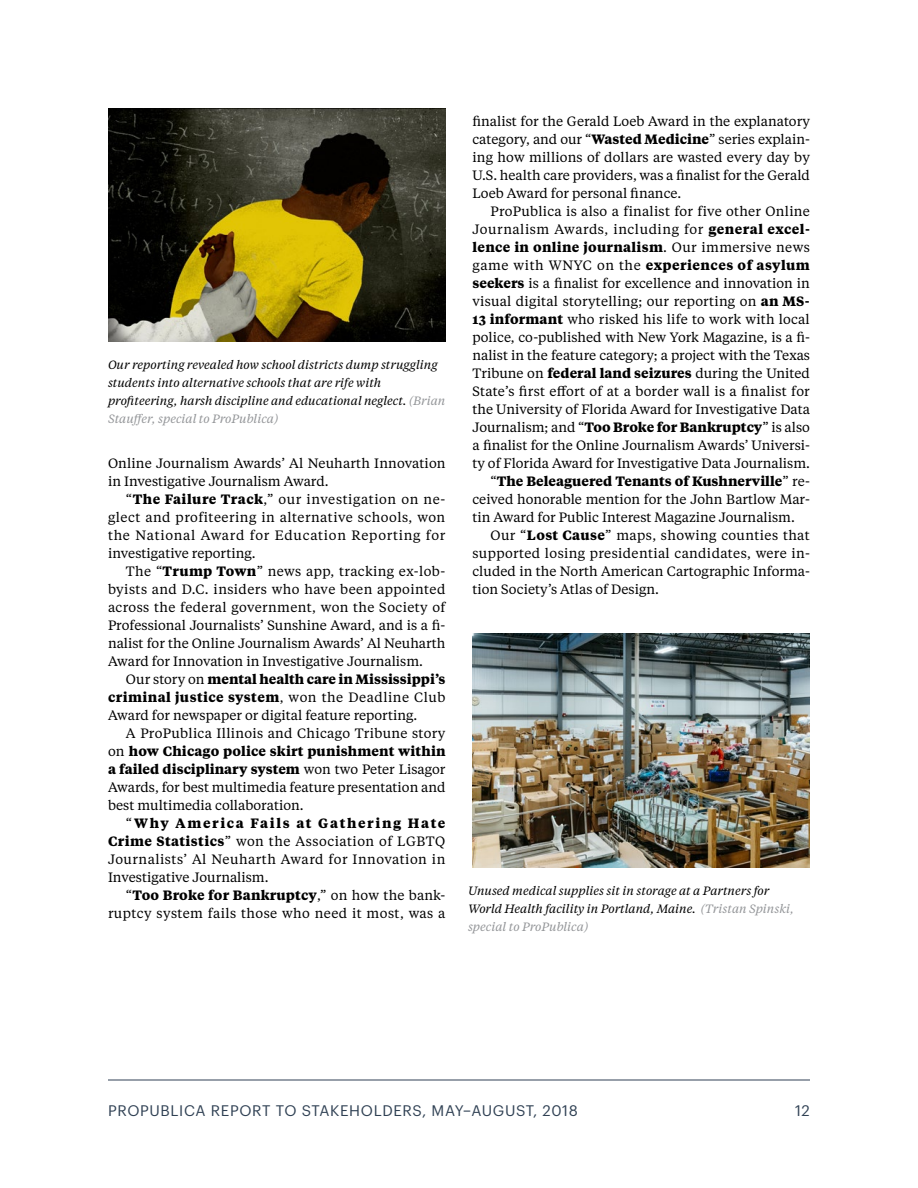
<style>
.page{position:relative;width:918px;height:1188px;background:#fff}
.page>*{position:absolute;margin:0;border:0;box-sizing:border-box;transform-origin:0 0}
.t1{font:15px "Graphik";letter-spacing:.045em;color:#304154}
.t2{font:13.5px/18px "Tiempos Text";color:#000;text-align:justify}
.t3{font:13.5px "Tiempos Text";letter-spacing:.025em;color:#000}
.t4{font:13.5px/18px "Tiempos Text";letter-spacing:.03em;color:#000;text-align:right}
.t5{font:700 13.5px "Tiempos Text";letter-spacing:.02em;color:#000}
.t6{font:13.5px "Tiempos Text";letter-spacing:.04em;color:#000}
.t7{font:700 13.5px "Tiempos Text";color:#000}
.t8{font:italic 12px/18px "Tiempos Text";color:#000}
.s1{color:#939598}
.s2{font-weight:700}
.s3{font-weight:400}
</style>
<div class="page">
<hr style="left:108px;top:1080px;width:702px;height:1px;background:#304154">
<img style="left:108px;top:108px;width:338px;height:234px">
<img style="left:472px;top:634px;width:338px;height:233px">
<p class="t8" style="left:108px;top:355px;width:339px">Our reporting revealed how school districts dump struggling students into alternative schools that are rife with profiteering, harsh discipline and educational neglect. <span class="s1">(Brian Stauffer, special to ProPublica)</span></p>
<p class="t2" style="left:108px;top:454px;width:339px">Online Journalism Awards’ Al Neuharth Innovation in Investigative Journalism Award.</p>
<p class="t2" style="left:108px;top:490px;width:339px;text-indent:18px">“<span class="s2">The Failure Track</span>,” our investigation on ne&shy;glect and profiteering in alternative schools, won the National Award for Education Reporting for investigative reporting.</p>
<p class="t2" style="left:108px;top:562px;width:339px;text-indent:18px">The “<span class="s2">Trump Town</span>” news app, tracking ex-lob&shy;byists and D.C. insiders who have been appointed across the federal government, won the Society of Professional Journalists’ Sunshine Award, and is a fi&shy;nalist for the Online Journalism Awards’ Al Neuharth Award for Innovation in Investigative Journalism.</p>
<p class="t2" style="left:108px;top:670px;width:339px;text-indent:18px">Our story on <span class="s2">mental health care in Mississippi’s criminal justice system</span>, won the Deadline Club Award for newspaper or digital feature reporting.</p>
<p class="t2" style="left:108px;top:724px;width:339px;text-indent:18px">A ProPublica Illinois and Chicago Tribune story on <span class="s2">how Chicago police skirt punishment within a failed disciplinary system</span> won two Peter Lisagor Awards, for best multimedia feature presentation and best multimedia collaboration.</p>
<p class="t2" style="left:108px;top:814px;width:339px;text-indent:18px">“<span class="s2">Why America Fails at Gathering Hate Crime Statistics</span>” won the Association of LGBTQ Journalists’ Al Neuharth Award for Innovation in Investigative Journalism.</p>
<p class="t4" style="left:108px;top:886px;width:339px">“<span class="s2">Too Broke for Bankruptcy</span>,” on how the bank&shy;ruptcy system fails those who need it most, was a</p>
<p class="t2" style="left:473px;top:112px;width:339px">finalist for the Gerald Loeb Award in the explanatory category, and our “<span class="s2">Wasted Medicine</span>” series explain&shy;ing how millions of dollars are wasted every day by U.S. health care providers, was a finalist for the Gerald Loeb Award for personal finance.</p>
<p class="t2" style="left:490px;top:201px;width:321px">ProPublica is also a finalist for five other Online</p>
<p class="t6" style="left:473px;top:220px;width:339px">Journalism Awards, including for <span class="s2">general excel-</span></p>
<p class="t5" style="left:473px;top:238px;width:339px">lence in online journalism<span class="s3">. Our immersive news</span></p>
<p class="t5" style="left:473px;top:256px;width:339px"><span class="s3">game with WNYC on the</span> experiences of asylum</p>
<p class="t2" style="left:473px;top:273px;width:339px"><span class="s2">seekers</span> is a finalist for excellence and innovation in</p>
<p class="t2" style="left:473px;top:291px;width:339px">visual digital storytelling; our reporting on <span class="s2">an MS-</span></p>
<p class="t2" style="left:473px;top:309px;width:339px"><span class="s2">13 informant</span> who risked his life to work with local</p>
<p class="t2" style="left:473px;top:327px;width:339px">police, co-published with New York Magazine, is a fi-</p>
<p class="t2" style="left:473px;top:345px;width:339px">nalist in the feature category; a project with the Texas</p>
<p class="t2" style="left:473px;top:363px;width:339px">Tribune on <span class="s2">federal land seizures</span> during the United</p>
<p class="t2" style="left:473px;top:381px;width:339px">State’s first effort of at a border wall is a finalist for</p>
<p class="t2" style="left:473px;top:399px;width:339px">the University of Florida Award for Investigative Data</p>
<p class="t2" style="left:473px;top:417px;width:339px">Journalism; and “<span class="s2">Too Broke for Bankruptcy</span>” is also</p>
<p class="t2" style="left:473px;top:435px;width:339px">a finalist for the Online Journalism Awards’ Universi-</p>
<p class="t2" style="left:473px;top:453px;width:339px">ty of Florida Award for Investigative Data Journalism.</p>
<p class="t7" style="left:490px;top:471px;width:321px"><span class="s3">“</span>The Beleaguered Tenants of Kushnerville<span class="s3">” re-</span></p>
<p class="t2" style="left:473px;top:489px;width:339px">ceived honorable mention for the John Bartlow Mar-</p>
<p class="t2" style="left:473px;top:507px;width:324px">tin Award for Public Interest Magazine Journalism.</p>
<p class="t3" style="left:490px;top:526px;width:321px">Our “<span class="s2">Lost Cause</span>” maps, showing counties that</p>
<p class="t3" style="left:473px;top:544px;width:339px">supported losing presidential candidates, were in-</p>
<p class="t2" style="left:473px;top:561px;width:339px">cluded in the North American Cartographic Informa-</p>
<p class="t2" style="left:473px;top:579px;width:188px">tion Society’s Atlas of Design.</p>
<p class="t8" style="left:468px;top:881px;width:327px">Unused medical supplies sit in storage at a Partners for<br>World Health facility in Portland, Maine. <span class="s1">(Tristan Spinski, special to ProPublica)</span></p>
<p class="t1" style="left:108px;top:1099px;width:471px">PROPUBLICA REPORT TO STAKEHOLDERS, MAY–AUGUST, 2018</p>
<p class="t1" style="left:795px;top:1099px;width:16px">12</p>
</div>
